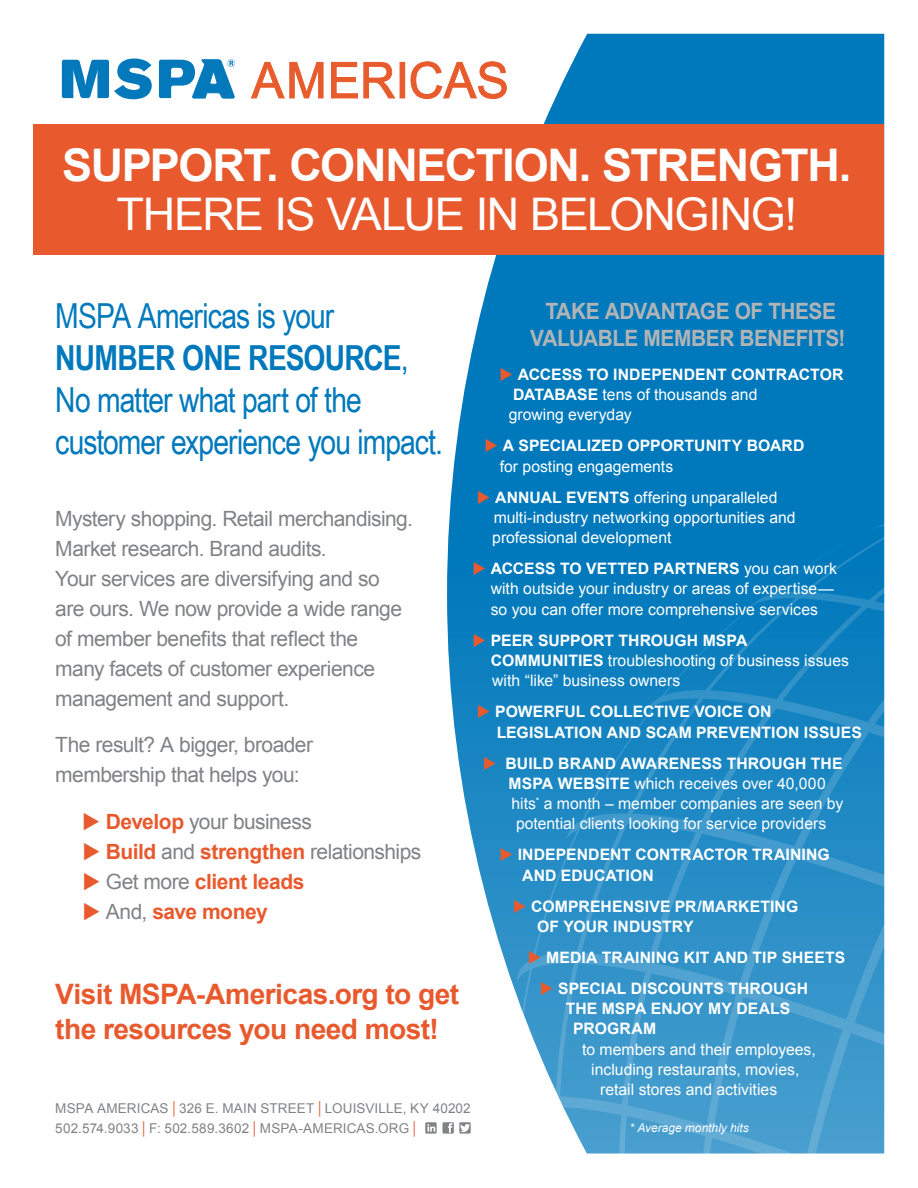
<style>
.page{position:relative;width:918px;height:1188px;background:#fff}
.page>*{position:absolute;margin:0;border:0;box-sizing:border-box;transform-origin:0 0}
.t1{font:700 45px "Arial";letter-spacing:-.03em;color:#fff}
.t2{font:45px "Arial";letter-spacing:-.03em;color:#fff}
.t3{font:34.5px/42px "Arial Narrow";letter-spacing:-.03em;color:#0079bc}
.t4{font:700 28.2px/34.3px "Arial";letter-spacing:-.02em;color:#e85a2e}
.t5{font:700 22.5px/27px "Arial";letter-spacing:-.025em;color:#b1b4b6;text-align:center;scale:.93 1}
.t6{font:21px/30px "Arial";letter-spacing:-.025em;color:#808285}
.t7{font:700 21px "Arial";letter-spacing:-.02em;color:#e85a2e}
.t8{font:15.75px/20.2px "Arial";color:#fff}
.t9{font:700 15.75px/20.2px "Arial";letter-spacing:.005em;color:#fff}
.t10{font:13.5px/19.5px "Arial";letter-spacing:.01em;color:#808285}
.t11{font:italic 12px "Arial";color:#fff}
.s1{font-weight:700}
.s2{color:#e85a2e}
.s3{font-weight:400}
.s4{font-weight:700;color:#e85a2e}
.s5{font-weight:400;color:#808285}
.s6{font-size:16.5px;color:#e85a2e}
</style>
<div class="page">
<svg style="left:447px;top:34px;width:437px;height:915px;background:#278dc5"></svg>
<div style="left:34px;top:124px;width:850px;height:130px;background:#e85a2e"></div>
<svg style="left:501px;top:461px;width:384px;height:693px;background:#288dc6"></svg>
<svg style="left:62px;top:59px;width:90px;height:40px"></svg>
<svg style="left:159px;top:59px;width:77px;height:40px"></svg>
<svg style="left:251px;top:61px;width:73px;height:38px"></svg>
<svg style="left:331px;top:61px;width:65px;height:38px"></svg>
<div style="left:400px;top:62px;width:5px;height:36px;background:#e75b2c"></div>
<svg style="left:410px;top:61px;width:97px;height:38px"></svg>
<svg style="left:443px;top:1122px;width:28px;height:12px"></svg>
<svg style="left:425px;top:1122px;width:12px;height:12px"></svg>
<h1 class="t1" style="left:62px;top:135px;width:791px">SUPPORT. CONNECTION. STRENGTH.</h1>
<h1 class="t2" style="left:117px;top:185px;width:682px">THERE IS VALUE IN BELONGING!</h1>
<h2 class="t3" style="left:55px;top:293px;width:389px">MSPA Americas is your<br><span class="s1">NUMBER ONE RESOURCE</span>,<br>No matter what part of the customer experience you impact.</h2>
<h3 class="t5" style="left:530px;top:298px;width:341px">TAKE ADVANTAGE OF THESE<br>VALUABLE MEMBER BENEFITS!</h3>
<p class="t9" style="left:509px;top:365px;width:336px;text-indent:-9px"><span class="s2">◆</span> ACCESS TO INDEPENDENT CONTRACTOR<br>DATABASE <span class="s3">tens of thousands and<br>growing everyday</span></p>
<p class="t9" style="left:500px;top:436px;width:306px;text-indent:-15px"><span class="s2">◆</span> A SPECIALIZED OPPORTUNITY BOARD <span class="s3">for posting engagements</span></p>
<p class="t8" style="left:492px;top:487px;width:305px;text-indent:-15px"><span class="s2">◆</span> <span class="s1">ANNUAL EVENTS</span> offering unparalleled multi-industry networking opportunities and professional development</p>
<p class="t8" style="left:491px;top:559px;width:348px;text-indent:-18px"><span class="s2">◆</span> <span class="s1">ACCESS TO VETTED PARTNERS</span> you can work with outside your industry or areas of expertise— so you can offer more comprehensive services</p>
<p class="t8" style="left:491px;top:630px;width:360px;text-indent:-18px"><span class="s2">◆</span> <span class="s1">PEER SUPPORT THROUGH MSPA<br>COMMUNITIES</span> troubleshooting of business issues with “like” business owners</p>
<p class="t9" style="left:497px;top:702px;width:367px;text-indent:-20px"><span class="s2">◆</span> POWERFUL COLLECTIVE VOICE ON<br>LEGISLATION AND SCAM PREVENTION ISSUES</p>
<p class="t9" style="left:483px;top:753px;width:361px"><span class="s2">◆</span> BUILD BRAND AWARENESS THROUGH THE</p>
<p class="t8" style="left:509px;top:773px;width:319px"><span class="s1">MSPA WEBSITE</span> which receives over 40,000</p>
<p class="t8" style="left:512px;top:794px;width:333px">hits<sup>*</sup> a month – member companies are seen by</p>
<p class="t8" style="left:516px;top:814px;width:312px">potential clients looking for service providers</p>
<p class="t9" style="left:522px;top:845px;width:309px;text-indent:-23px"><span class="s2">◆</span> INDEPENDENT CONTRACTOR TRAINING<br>AND EDUCATION</p>
<p class="t9" style="left:537px;top:897px;width:263px;text-indent:-24px"><span class="s2">◆</span> COMPREHENSIVE PR/MARKETING<br>OF YOUR INDUSTRY</p>
<p class="t9" style="left:528px;top:948px;width:319px"><span class="s2">◆</span> MEDIA TRAINING KIT AND TIP SHEETS</p>
<p class="t9" style="left:540px;top:979px;width:270px"><span class="s2">◆</span> SPECIAL DISCOUNTS THROUGH</p>
<p class="t9" style="left:566px;top:999px;width:226px">THE MSPA ENJOY MY DEALS</p>
<p class="t9" style="left:573px;top:1019px;width:84px">PROGRAM</p>
<p class="t8" style="left:582px;top:1039px;width:235px">to members and their employees,</p>
<p class="t8" style="left:591px;top:1060px;width:210px">including restaurants, movies,</p>
<p class="t8" style="left:600px;top:1080px;width:179px">retail stores and activities</p>
<p class="t6" style="left:55px;top:504px;width:359px">Mystery shopping. Retail merchandising.<br>Market research. Brand audits.<br>Your services are diversifying and so are ours. We now provide a wide range of member benefits that reflect the<br>many facets of customer experience management and support.</p>
<h3 class="t6" style="left:55px;top:730px;width:259px">The result? A bigger, broader membership that helps you:</h3>
<h3 class="t6" style="left:82px;top:806px;width:231px"><span class="s2">◆</span> <span class="s4">Develop</span> your business</h3>
<h3 class="t6" style="left:82px;top:836px;width:340px"><span class="s2">◆</span> <span class="s4">Build</span> and <span class="s4">strengthen</span> relationships</h3>
<h3 class="t7" style="left:82px;top:867px;width:224px">◆ <span class="s5">Get more</span> client leads</h3>
<h3 class="t7" style="left:82px;top:897px;width:187px">◆ <span class="s5">And,</span> save money</h3>
<h3 class="t4" style="left:55px;top:978px;width:405px">Visit MSPA-Americas.org to get the resources you need most!</h3>
<p class="t10" style="left:55px;top:1099px;width:417px">MSPA AMERICAS <span class="s6">|</span> 326 E. MAIN STREET <span class="s6">|</span> LOUISVILLE, KY 40202<br>502.574.9033 <span class="s6">|</span> F: 502.589.3602 <span class="s6">|</span> MSPA-AMERICAS.ORG <span class="s6">|</span></p>
<p class="t11" style="left:630px;top:1120px;width:121px">* Average monthly hits</p>
</div>
